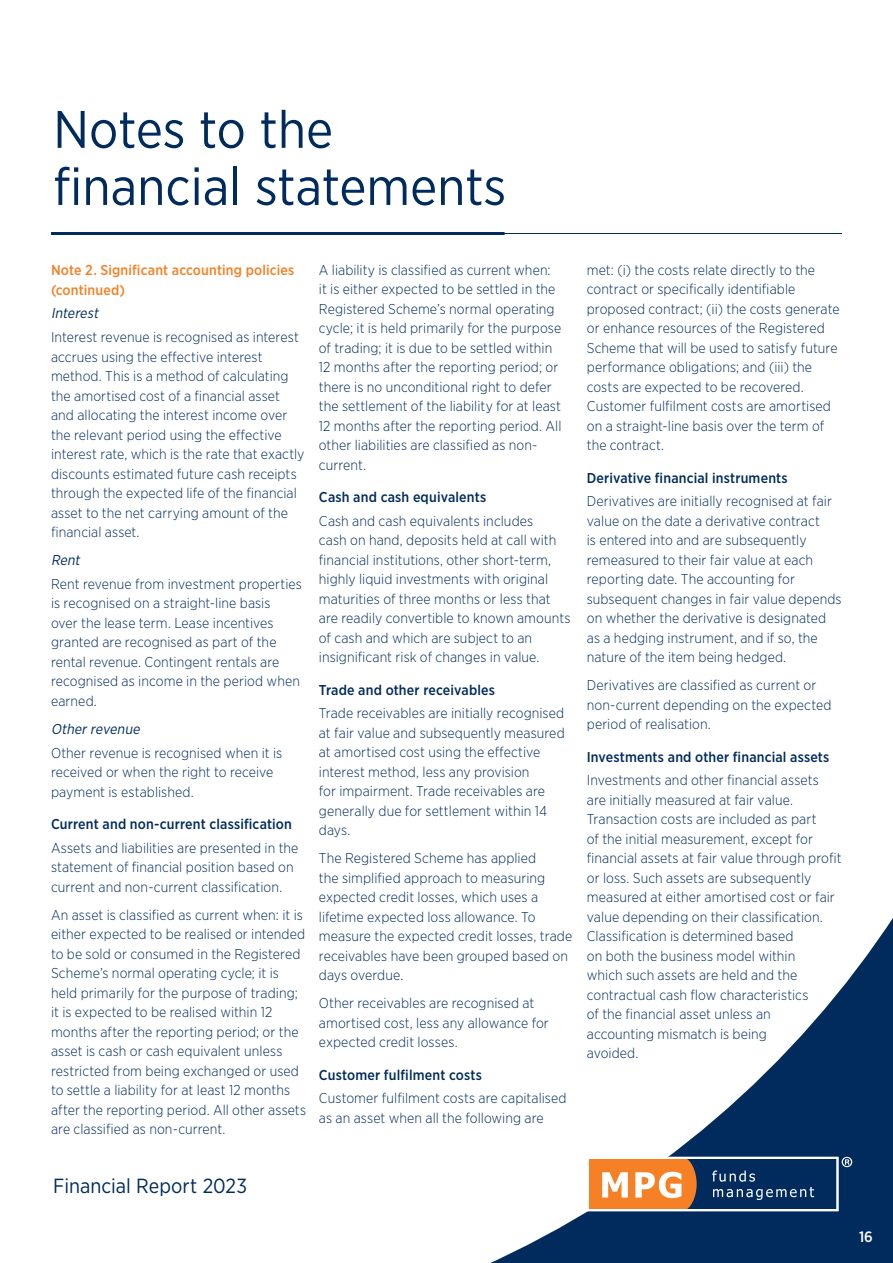
<style>
.page{position:relative;width:893px;height:1263px;background:#fff}
.page>*{position:absolute;margin:0;border:0;box-sizing:border-box;transform-origin:0 0}
.t1{font:52.65px/57.2px "Gotham Narrow";color:#002b5c}
.t2{font:20.4px "Gotham Narrow";color:#002b5c}
.t3{font:500 15px "Gotham Narrow";color:#fff}
.t4{font:300 14.25px/19.5px "Gotham Narrow";letter-spacing:.005em;color:#002b5c}
.t5{font:500 14.25px "Gotham Narrow";letter-spacing:.01em;color:#002b5c}
.t6{font:500 14.25px/19.5px "Gotham Narrow";letter-spacing:.01em;color:#f58025}
.t7{font:italic 14.25px "Gotham Narrow";color:#002b5c}
</style>
<div class="page">
<svg style="left:490px;top:918px;width:403px;height:345px"></svg>
<hr style="left:51px;top:233px;width:791px;height:1px;background:#002b5c">
<hr style="left:51px;top:232px;width:454px;height:3px;background:#002b5c">
<svg style="left:842px;top:1157px;width:10px;height:10px"></svg>
<div style="left:684px;top:1158px;width:153px;height:52px;background:#002b5c"></div>
<div style="left:588px;top:1158px;width:96px;height:52px;background:#f58025"></div>
<svg style="left:602px;top:1172px;width:26px;height:25px"></svg>
<svg style="left:635px;top:1159px;width:62px;height:50px"></svg>
<svg style="left:712px;top:1170px;width:102px;height:30px"></svg>
<div style="left:587px;top:1157px;width:251px;height:54px;border:1px solid #fff"></div>
<h1 class="t1" style="left:53px;top:100px;width:454px">Notes to the financial statements</h1>
<p class="t6" style="left:51px;top:260px;width:245px">Note 2. Significant accounting policies (continued)</p>
<p class="t7" style="left:51px;top:304px;width:52px">Interest</p>
<p class="t4" style="left:51px;top:327px;width:255px">Interest revenue is recognised as interest accrues using the effective interest method. This is a method of calculating the amortised cost of a financial asset and allocating the interest income over the relevant period using the effective interest rate, which is the rate that exactly discounts estimated future cash receipts through the expected life of the financial asset to the net carrying amount of the financial asset.</p>
<p class="t7" style="left:51px;top:551px;width:33px">Rent</p>
<p class="t4" style="left:51px;top:574px;width:252px">Rent revenue from investment properties is recognised on a straight-line basis<br>over the lease term. Lease incentives granted are recognised as part of the rental revenue. Contingent rentals are recognised as income in the period when earned.</p>
<p class="t7" style="left:51px;top:720px;width:93px">Otherrevenue</p>
<p class="t4" style="left:51px;top:742px;width:233px">Other revenue is recognised when it is received or when the right to receive payment is established.</p>
<p class="t5" style="left:51px;top:815px;width:242px">Current and non-current classification</p>
<p class="t4" style="left:51px;top:837px;width:249px">Assets and liabilities are presented in the statement of financial position based on current and non-current classification.</p>
<p class="t4" style="left:51px;top:904px;width:257px">An asset is classified as current when: it is either expected to be realised or intended to be sold or consumed in the Registered Scheme’s normal operating cycle; it is held primarily for the purpose of trading; it is expected to be realised within 12 months after the reporting period; or the asset is cash or cash equivalent unless restricted from being exchanged or used to settle a liability for at least 12 months after the reporting period. All other assets are classified as non-current.</p>
<p class="t4" style="left:319px;top:260px;width:244px">A liability is classified as current when: it is either expected to be settled in the Registered Scheme’s normal operating cycle; it is held primarily for the purpose of trading; it is due to be settled within 12 months after the reporting period; or there is no unconditional right to defer the settlement of the liability for at least 12 months after the reporting period. All other liabilities are classified as non&shy;current.</p>
<p class="t5" style="left:319px;top:488px;width:169px">Cash and cash equivalents</p>
<p class="t4" style="left:319px;top:511px;width:253px">Cash and cash equivalents includes<br>cash on hand, deposits held at call with financial institutions, other short-term, highly liquid investments with original maturities of three months or less that are readily convertible to known amounts of cash and which are subject to an insignificant risk of changes in value.</p>
<p class="t5" style="left:319px;top:681px;width:178px">Trade and other receivables</p>
<p class="t4" style="left:319px;top:703px;width:247px">Trade receivables are initially recognised at fair value and subsequently measured at amortised cost using the effective interest method, less any provision<br>for impairment. Trade receivables are generally due for settlement within 14 days.</p>
<p class="t4" style="left:319px;top:848px;width:255px">The Registered Scheme has applied<br>the simplified approach to measuring expected credit losses, which uses a lifetime expected loss allowance. To measure the expected credit losses, trade receivables have been grouped based on days overdue.</p>
<p class="t4" style="left:319px;top:993px;width:231px">Other receivables are recognised at amortised cost, less any allowance for expected credit losses.</p>
<p class="t5" style="left:319px;top:1066px;width:165px">Customer fulfilment costs</p>
<p class="t4" style="left:319px;top:1088px;width:249px">Customer fulfilment costs are capitalised as an asset when all the following are</p>
<p class="t4" style="left:587px;top:260px;width:254px">met: (i) the costs relate directly to the contract or specifically identifiable proposed contract; (ii) the costs generate or enhance resources of the Registered Scheme that will be used to satisfy future performance obligations; and (iii) the costs are expected to be recovered.<br>Customer fulfilment costs are amortised on a straight-line basis over the term of the contract.</p>
<p class="t5" style="left:587px;top:468px;width:202px">Derivative financial instruments</p>
<p class="t4" style="left:587px;top:491px;width:256px">Derivatives are initially recognised at fair value on the date a derivative contract<br>is entered into and are subsequently remeasured to their fair value at each reporting date. The accounting for subsequent changes in fair value depends on whether the derivative is designated as a hedging instrument, and if so, the nature of the item being hedged.</p>
<p class="t4" style="left:587px;top:675px;width:246px">Derivatives are classified as current or non-current depending on the expected period of realisation.</p>
<p class="t5" style="left:587px;top:747px;width:244px">Investments and other financial assets</p>
<p class="t4" style="left:587px;top:770px;width:256px">Investments and other financial assets are initially measured at fair value.<br>Transaction costs are included as part<br>of the initial measurement, except for financial assets at fair value through profit or loss. Such assets are subsequently measured at either amortised cost or fair value depending on their classification.<br>Classification is determined based<br>on both the business model within<br>which such assets are held and the contractual cash flow characteristics<br>of the financial asset unless an accounting mismatch is being<br>avoided.</p>
<h2 class="t2" style="left:53px;top:1173px;width:196px">Financial Report 2023</h2>
<p class="t3" style="left:859px;top:1227px;width:15px">16</p>
</div>
